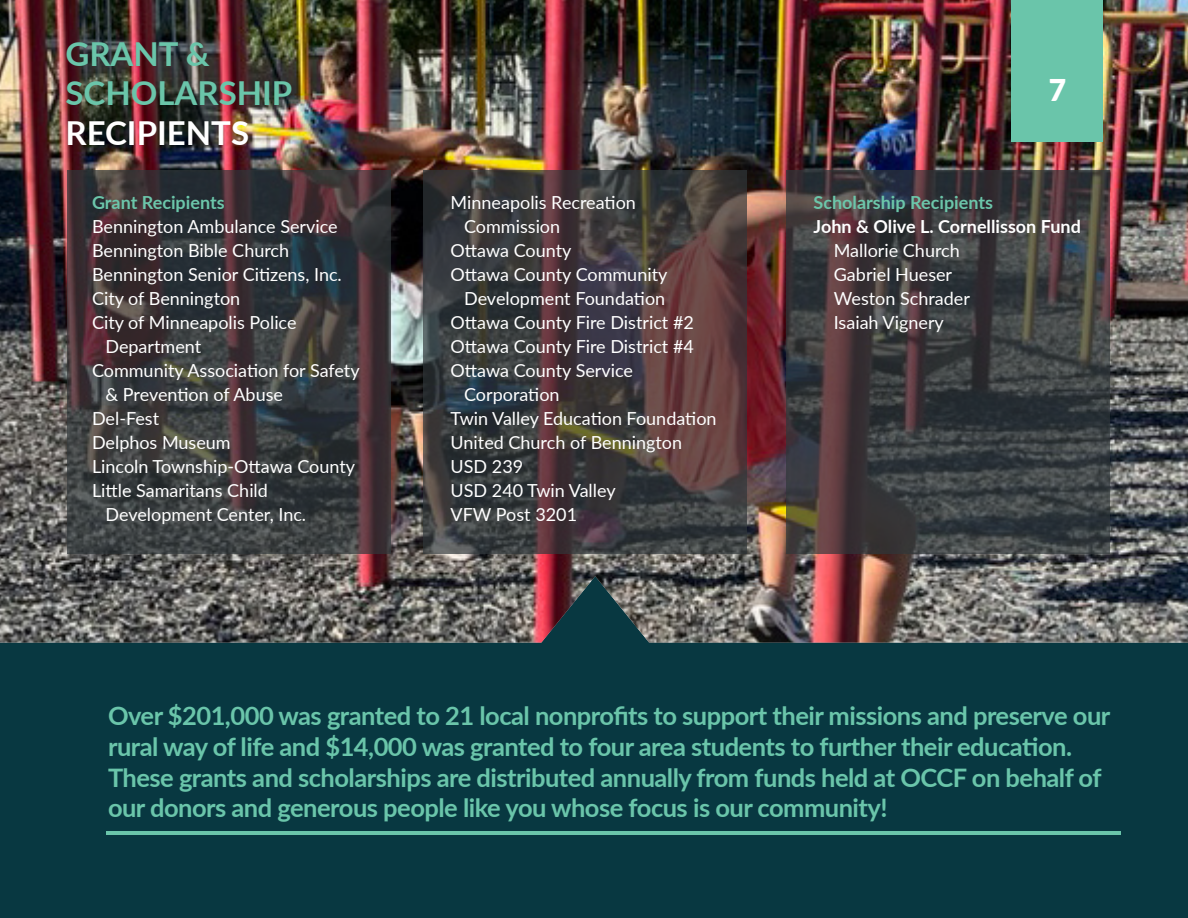
<style>
.page{position:relative;width:1188px;height:918px;background:#083841}
.page>*{position:absolute;margin:0;border:0;box-sizing:border-box;transform-origin:0 0}
.MED_TITLE{font:700 33px/39.6px "Lato";color:#6ac5aa}
.MED_TITLE-2{font:700 33px "Lato";color:#fff}
.t1{font:900 30px "Lato";color:#fff}
.Bold_Quote{font:700 25.5px/30.6px "Lato";letter-spacing:-.02em;color:#6ac5aa}
.Content_Light{font:18px/24px "Lato";color:#fff}
.Content_Light-2{font:700 18px "Lato";color:#6cc6aa}
.t2{font:700 18px "Lato";color:#fff}
</style>
<div class="page">
<img style="left:0;top:0;width:1188px;height:643px">
<svg style="left:67px;top:170px;width:324px;height:384px;background:#3b373a"></svg>
<div style="left:1012px;top:0;width:91px;height:142px;background:#6ac5aa"></div>
<svg style="left:423px;top:170px;width:324px;height:384px;background:#443b3d"></svg>
<hr style="left:106px;top:831px;width:1014px;height:4px;background:#6ac5aa">
<svg style="left:786px;top:170px;width:324px;height:384px;background:#3f3d3f"></svg>
<p class="MED_TITLE" style="left:65px;top:32px;width:228px">GRANT &amp;<br>SCHOLARSHIP</p>
<p class="MED_TITLE-2" style="left:65px;top:109px;width:185px">RECIPIENTS</p>
<p class="Content_Light-2" style="left:92px;top:189px;width:134px">Grant Recipients</p>
<p class="Content_Light" style="left:92px;top:213px;width:247px">Bennington Ambulance Service</p>
<p class="Content_Light" style="left:92px;top:237px;width:199px">Bennington Bible Church</p>
<p class="Content_Light" style="left:92px;top:261px;width:251px">Bennington Senior Citizens, Inc.</p>
<p class="Content_Light" style="left:92px;top:285px;width:150px">City of Bennington</p>
<p class="Content_Light" style="left:106px;top:309px;width:193px;text-indent:-13px">City of Minneapolis Police<br>Department</p>
<p class="Content_Light" style="left:106px;top:357px;width:256px;text-indent:-13px">Community Association for Safety &amp; Prevention of Abuse</p>
<p class="Content_Light" style="left:92px;top:405px;width:69px">Del-Fest</p>
<p class="Content_Light" style="left:92px;top:429px;width:140px">Delphos Museum</p>
<p class="Content_Light" style="left:92px;top:453px;width:265px">Lincoln Township-Ottawa County</p>
<p class="Content_Light" style="left:106px;top:477px;width:202px;text-indent:-13px">Little Samaritans Child<br>Development Center, Inc.</p>
<p class="Content_Light" style="left:464px;top:189px;width:173px;text-indent:-14px">Minneapolis Recreation<br>Commission</p>
<p class="Content_Light" style="left:451px;top:237px;width:122px">Ottawa County</p>
<p class="Content_Light" style="left:451px;top:261px;width:218px;text-align:right">Ottawa County Community<br>Development Foundation</p>
<p class="Content_Light" style="left:451px;top:309px;width:245px">Ottawa County Fire District #2</p>
<p class="Content_Light" style="left:451px;top:333px;width:245px">Ottawa County Fire District #4</p>
<p class="Content_Light" style="left:464px;top:357px;width:170px;text-indent:-14px">Ottawa County Service<br>Corporation</p>
<p class="Content_Light" style="left:451px;top:405px;width:267px">Twin Valley Education Foundation</p>
<p class="Content_Light" style="left:451px;top:429px;width:233px">United Church of Bennington</p>
<p class="Content_Light" style="left:451px;top:453px;width:74px">USD 239</p>
<p class="Content_Light" style="left:451px;top:477px;width:167px">USD 240 Twin Valley</p>
<p class="Content_Light" style="left:451px;top:501px;width:128px">VFW Post 3201</p>
<p class="t1" style="left:1049px;top:67px;width:19px">7</p>
<p class="Content_Light-2" style="left:814px;top:189px;width:181px">Scholarship Recipients</p>
<p class="t2" style="left:814px;top:213px;width:269px">John &amp; Olive L. Cornellisson Fund</p>
<p class="Content_Light" style="left:834px;top:237px;width:127px">Mallorie Church</p>
<p class="Content_Light" style="left:834px;top:261px;width:120px">Gabriel Hueser</p>
<p class="Content_Light" style="left:834px;top:285px;width:138px">Weston Schrader</p>
<p class="Content_Light" style="left:834px;top:309px;width:112px">Isaiah Vignery</p>
<p class="Bold_Quote" style="left:108px;top:700px;width:1004px">Over $201,000 was granted to 21 local nonprofits to support their missions and preserve our rural way of life and $14,000 was granted to four area students to further their education.<br>These grants and scholarships are distributed annually from funds held at OCCF on behalf of our donors and generous people like you whose focus is our community!</p>
</div>
